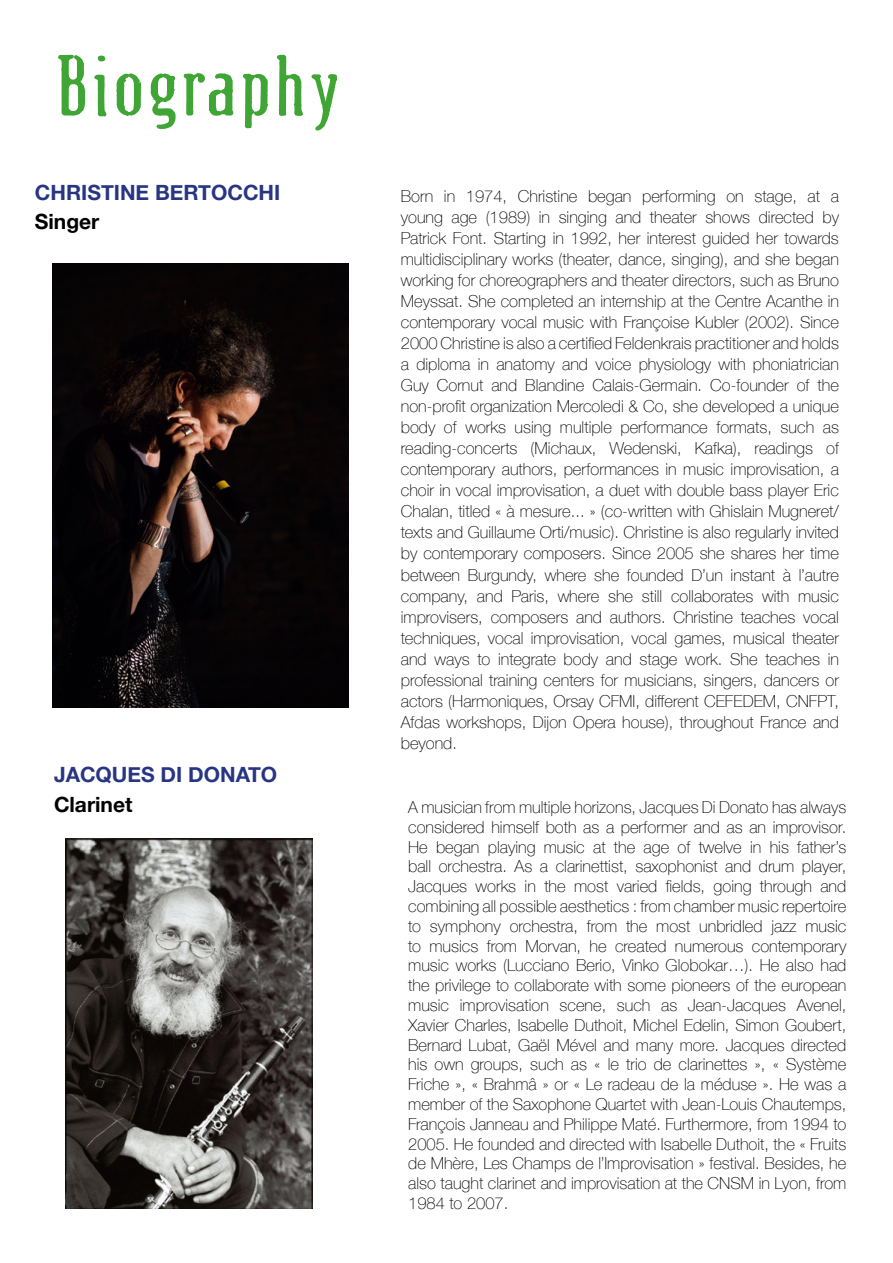
<style>
.page{position:relative;width:893px;height:1263px;background:#fff}
.page>*{position:absolute;margin:0;border:0;box-sizing:border-box;transform-origin:0 0}
.t1{font:300 75px "Fluid";color:#3fa535}
.t2{font:700 21px "Helvetica Neue";color:#283583}
.t3{font:700 21px "Helvetica Neue";color:#000}
.t4{font:100 16.5px/21px "Helvetica Neue";color:#000;text-align:justify}
</style>
<div class="page">
<svg style="left:57px;top:54px;width:50px;height:63px"></svg>
<svg style="left:116px;top:73px;width:26px;height:43px"></svg>
<svg style="left:150px;top:73px;width:26px;height:56px"></svg>
<svg style="left:183px;top:73px;width:51px;height:43px"></svg>
<svg style="left:243px;top:54px;width:94px;height:77px"></svg>
<img style="left:52px;top:263px;width:296px;height:444px">
<img style="left:65px;top:839px;width:248px;height:370px">
<h1 class="t1" style="left:54px;top:52px;width:288px">Biography</h1>
<p class="t2" style="left:35px;top:176px;width:247px">CHRISTINE BERTOCCHI</p>
<p class="t3" style="left:35px;top:205px;width:66px">Singer</p>
<p class="t4" style="left:401px;top:185px;width:440px">Born in 1974, Christine began performing on stage, at a young age (1989) in singing and theater shows directed by Patrick Font. Starting in 1992, her interest guided her towards multidisciplinary works (theater, dance, singing), and she began working for choreographers and theater directors, such as Bruno Meyssat. She completed an internship at the Centre Acanthe in contemporary vocal music with Françoise Kubler (2002). Since 2000 Christine is also a certified Feldenkrais practitioner and holds a diploma in anatomy and voice physiology with phoniatrician Guy Cornut and Blandine Calais-Germain. Co-founder of the non-profit organization Mercoledi &amp; Co, she developed a unique body of works using multiple performance formats, such as reading-concerts (Michaux, Wedenski, Kafka), readings of contemporary authors, performances in music improvisation, a choir in vocal improvisation, a duet with double bass player Eric Chalan, titled « à mesure... » (co-written with Ghislain Mugneret/ texts and Guillaume Orti/music). Christine is also regularly invited by contemporary composers. Since 2005 she shares her time between Burgundy, where she founded D’un instant à l’autre company, and Paris, where she still collaborates with music improvisers, composers and authors. Christine teaches vocal techniques, vocal improvisation, vocal games, musical theater and ways to integrate body and stage work. She teaches in professional training centers for musicians, singers, dancers or actors (Harmoniques, Orsay CFMI, different CEFEDEM, CNFPT, Afdas workshops, Dijon Opera house), throughout France and beyond.</p>
<p class="t2" style="left:54px;top:758px;width:225px">JACQUES DI DONATO</p>
<p class="t3" style="left:54px;top:788px;width:80px">Clarinet</p>
<p class="t4" style="left:408px;top:796px;width:440px;line-height:19.8px">A musician from multiple horizons, Jacques Di Donato has always considered himself both as a performer and as an improvisor.<br>He began playing music at the age of twelve in his father’s ball orchestra. As a clarinettist, saxophonist and drum player, Jacques works in the most varied fields, going through and combining all possible aesthetics : from chamber music repertoire to symphony orchestra, from the most unbridled jazz music to musics from Morvan, he created numerous contemporary music works (Lucciano Berio, Vinko Globokar…). He also had the privilege to collaborate with some pioneers of the european music improvisation scene, such as Jean-Jacques Avenel, Xavier Charles, Isabelle Duthoit, Michel Edelin, Simon Goubert, Bernard Lubat, Gaël Mével and many more. Jacques directed his own groups, such as « le trio de clarinettes », « Système Friche », « Brahmâ » or « Le radeau de la méduse ». He was a member of the Saxophone Quartet with Jean-Louis Chautemps, François Janneau and Philippe Maté. Furthermore, from 1994 to 2005. He founded and directed with Isabelle Duthoit, the « Fruits de Mhère, Les Champs de l’Improvisation » festival. Besides, he also taught clarinet and improvisation at the CNSM in Lyon, from 1984 to 2007.</p>
</div>
